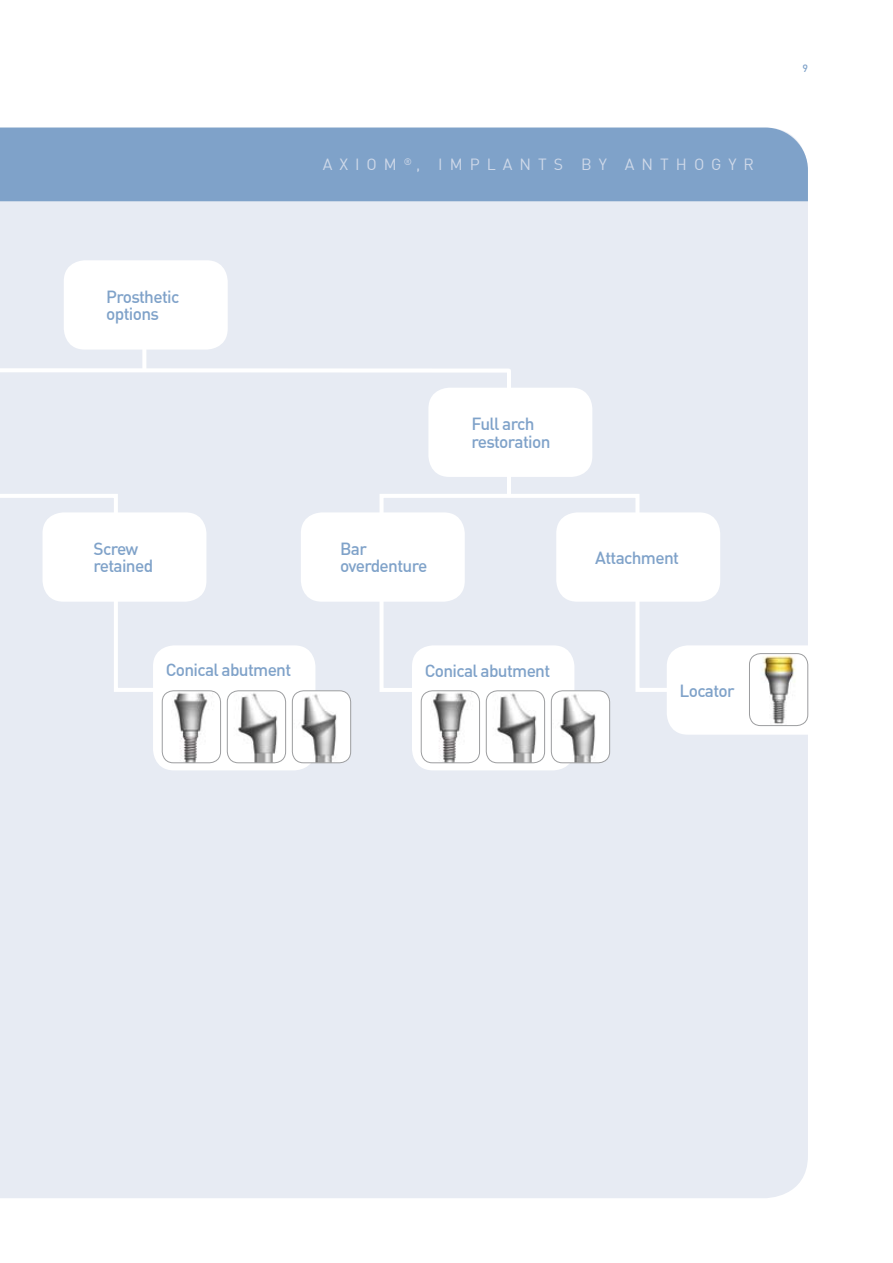
<style>
.page{position:relative;width:893px;height:1263px;background:#fff}
.page>*{position:absolute;margin:0;border:0;box-sizing:border-box;transform-origin:0 0}
.t1{font:500 17.25px/17.2px "DIN";letter-spacing:-.04em;color:#7fa2c9}
.t2{font:15.9px "DIN";letter-spacing:.44em;color:#cfd9e9}
.t3{font:500 10.5px "DIN";color:#7fa2c9}
</style>
<div class="page">
<div style="left:0;top:201px;width:808px;height:997px;background:#e7ebf3"></div>
<div style="left:0;top:128px;width:808px;height:73px;background:#7fa2c9"></div>
<div style="left:377px;top:492px;width:305px;height:202px;background:#e7ebf3"></div>
<div style="left:0;top:499px;width:161px;height:528px;background:#e7ebf3"></div>
<div style="left:0;top:366px;width:513px;height:133px;background:#e7ebf3"></div>
<div style="left:667px;top:645px;width:162px;height:90px;background:#fff;border-radius:21px"></div>
<hr style="left:507px;top:371px;width:4px;height:124px;background:#fff">
<hr style="left:142px;top:346px;width:4px;height:23px;background:#fff">
<div style="left:301px;top:512px;width:164px;height:90px;background:#fff;border-radius:21px"></div>
<div style="left:556px;top:512px;width:164px;height:90px;background:#fff;border-radius:21px"></div>
<div style="left:428px;top:388px;width:164px;height:89px;background:#fff;border-radius:21px"></div>
<div style="left:64px;top:260px;width:164px;height:90px;background:#fff;border-radius:21px"></div>
<div style="left:43px;top:512px;width:163px;height:90px;background:#fff;border-radius:21px"></div>
<img style="left:749px;top:654px;width:59px;height:72px">
<div style="left:749px;top:653px;width:59px;height:73px;border:1px solid #9c9d9f;border-radius:11px"></div>
<div style="left:153px;top:645px;width:162px;height:125px;background:#fff;border-radius:21px"></div>
<img style="left:227px;top:691px;width:59px;height:72px">
<div style="left:227px;top:691px;width:59px;height:72px;border:1px solid #9c9d9f;border-radius:11px"></div>
<img style="left:292px;top:691px;width:59px;height:72px">
<div style="left:292px;top:691px;width:59px;height:72px;border:1px solid #9c9d9f;border-radius:11px"></div>
<img style="left:162px;top:691px;width:59px;height:72px">
<div style="left:162px;top:691px;width:59px;height:72px;border:1px solid #9c9d9f;border-radius:11px"></div>
<div style="left:412px;top:645px;width:162px;height:125px;background:#fff;border-radius:21px"></div>
<img style="left:486px;top:691px;width:59px;height:72px">
<div style="left:486px;top:691px;width:59px;height:72px;border:1px solid #9c9d9f;border-radius:11px"></div>
<img style="left:551px;top:691px;width:59px;height:72px">
<div style="left:551px;top:691px;width:59px;height:72px;border:1px solid #9c9d9f;border-radius:11px"></div>
<img style="left:421px;top:691px;width:59px;height:72px">
<div style="left:421px;top:691px;width:59px;height:72px;border:1px solid #9c9d9f;border-radius:11px"></div>
<p class="t1" style="left:106px;top:288px;width:75px">Prosthetic options</p>
<p class="t1" style="left:94px;top:540px;width:61px">Screw retained</p>
<p class="t2" style="left:323px;top:155px;width:229px">AXIO M <sup>®</sup>, IMP LANTS</p>
<p class="t2" style="left:581px;top:155px;width:95px">B Y ANTHOG</p>
<p class="t2" style="left:728px;top:155px;width:23px">Y R</p>
<p class="t1" style="left:471px;top:415px;width:81px">Full arch restoration</p>
<p class="t1" style="left:340px;top:540px;width:89px">Bar overdenture</p>
<p class="t1" style="left:595px;top:548px;width:85px">Attachment</p>
<p class="t1" style="left:166px;top:661px;width:127px">Conical abutment</p>
<p class="t1" style="left:425px;top:661px;width:127px">Conical abutment</p>
<p class="t1" style="left:679px;top:681px;width:57px">Locator</p>
<p class="t3" style="left:802px;top:61px;width:7px">9</p>
</div>
